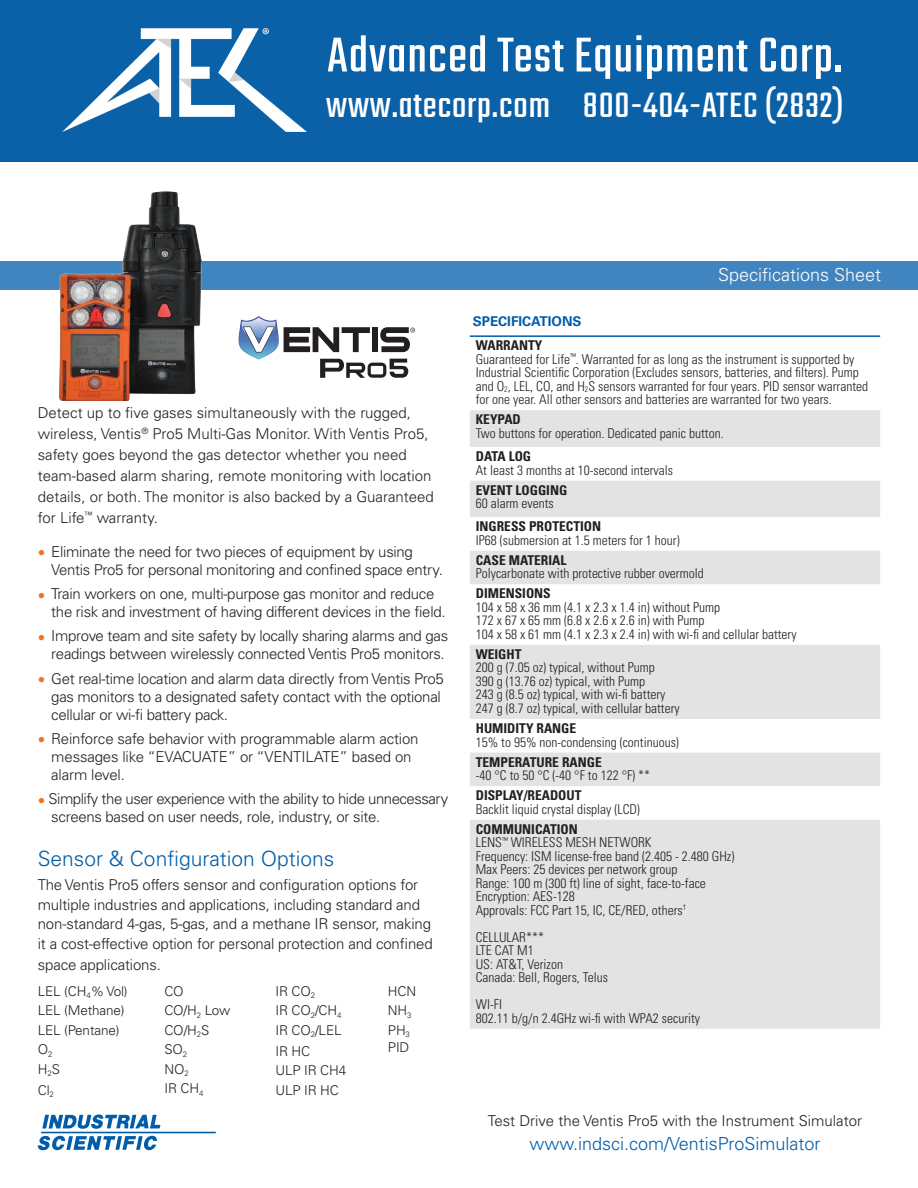
<style>
.page{position:relative;width:918px;height:1188px;background:#fff}
.page>*{position:absolute;margin:0;border:0;box-sizing:border-box;transform-origin:0 0}
.t1{font:54px "Teko";letter-spacing:.02em;color:#fff}
.t2{font:39px "Teko";letter-spacing:.02em;color:#fff}
.t3{font:300 21px "Univers LT Std";color:#015dab}
.t4{font:300 18px "Univers LT Std";color:#015dab}
.t5{font:300 18px "Univers LT Std";color:#fff}
.t6{font:300 15px/18px "Univers LT Std";letter-spacing:-.02em;color:#231f20}
.t7{font:300 15px/21px "Univers LT Std";color:#231f20}
.t8{font:300 condensed 13.5px/13.5px "Univers LT Std";color:#231f20}
.t9{font:300 13.5px "Univers LT Std";letter-spacing:-.01em;color:#231f20}
.t10{font:700 condensed 13.5px "Univers LT Std";color:#231f20}
.t11{font:700 13.5px "Univers LT Std";color:#015dab}
.s1{color:#f07523}
.s2{font-weight:700}
</style>
<div class="page">
<div style="left:0;top:261px;width:918px;height:29px;background:#4085c0"></div>
<svg style="left:238px;top:316px;width:177px;height:62px"></svg>
<img style="left:59px;top:191px;width:143px;height:209px">
<svg style="left:42px;top:1114px;width:119px;height:15px"></svg>
<hr style="left:41px;top:1132px;width:175px;height:1px;background:#015dab">
<svg style="left:37px;top:1136px;width:120px;height:14px"></svg>
<svg style="left:470px;top:410px;width:410px;height:619px;fill:#e3e3e3"></svg>
<hr style="left:470px;top:335px;width:410px;height:2px;background:#015dab">
<div style="left:0;top:0;width:918px;height:162px;background:#0b61a8"></div>
<img style="left:63px;top:28px;width:243px;height:103px">
<h1 class="t1" style="left:327px;top:25px;width:517px">Advanced Test Equipment Corp.</h1>
<h2 class="t2" style="left:326px;top:83px;width:519px">www.atecorp.com 800-404-ATEC (2832)</h2>
<p class="t7" style="left:38px;top:402px;width:398px">Detect up to five gases simultaneously with the rugged, wireless, Ventis<sup>®</sup> Pro5 Multi-Gas Monitor. With Ventis Pro5, safety goes beyond the gas detector whether you need team-based alarm sharing, remote monitoring with location details, or both. The monitor is also backed by a Guaranteed for Life<sup>™</sup> warranty.</p>
<p class="t6" style="left:51px;top:543px;width:393px;text-indent:-14px"><span class="s1">•</span> Eliminate the need for two pieces of equipment by using<br>Ventis Pro5 for personal monitoring and confined space entry.</p>
<p class="t6" style="left:51px;top:585px;width:396px;text-indent:-14px"><span class="s1">•</span> Train workers on one, multi-purpose gas monitor and reduce the risk and investment of having different devices in the field.</p>
<p class="t6" style="left:38px;top:627px;width:412px;text-align:right"><span class="s1">•</span> Improve team and site safety by locally sharing alarms and gas readings between wirelessly connected Ventis Pro5 monitors.</p>
<p class="t6" style="left:51px;top:669px;width:394px;text-indent:-14px"><span class="s1">•</span> Get real-time location and alarm data directly from Ventis Pro5 gas monitors to a designated safety contact with the optional cellular or wi-fi battery pack.</p>
<p class="t6" style="left:51px;top:730px;width:369px;text-indent:-14px"><span class="s1">•</span> Reinforce safe behavior with programmable alarm action messages like “EVACUATE” or “VENTILATE” based on alarm level.</p>
<p class="t6" style="left:51px;top:790px;width:398px;text-indent:-14px"><span class="s1">•</span> Simplify the user experience with the ability to hide unnecessary screens based on user needs, role, industry, or site.</p>
<p class="t3" style="left:38px;top:846px;width:298px">Sensor &amp; Configuration Options</p>
<p class="t6" style="left:38px;top:875px;width:396px;line-height:19.5px">The Ventis Pro5 offers sensor and configuration options for multiple industries and applications, including standard and non-standard 4-gas, 5-gas, and a methane IR sensor, making it a cost-effective option for personal protection and confined</p>
<p class="t6" style="left:38px;top:955px;width:125px">space applications.</p>
<p class="t9" style="left:38px;top:983px;width:91px">LEL (CH<sub>4</sub>% Vol)</p>
<p class="t9" style="left:38px;top:1002px;width:88px">LEL (Methane)</p>
<p class="t9" style="left:38px;top:1022px;width:83px">LEL (Pentane)</p>
<p class="t9" style="left:38px;top:1041px;width:16px">O<sub>2</sub></p>
<p class="t9" style="left:38px;top:1061px;width:24px">H<sub>2</sub>S</p>
<p class="t9" style="left:38px;top:1082px;width:18px">Cl<sub>2</sub></p>
<p class="t9" style="left:388px;top:983px;width:30px">HCN</p>
<p class="t9" style="left:388px;top:1002px;width:25px">NH<sub>3</sub></p>
<p class="t9" style="left:388px;top:1022px;width:24px">PH<sub>3</sub></p>
<p class="t9" style="left:388px;top:1039px;width:23px">PID</p>
<p class="t9" style="left:164px;top:983px;width:21px">CO</p>
<p class="t9" style="left:164px;top:1002px;width:67px">CO/H<sub>2</sub> Low</p>
<p class="t9" style="left:164px;top:1022px;width:47px">CO/H<sub>2</sub>S</p>
<p class="t9" style="left:164px;top:1041px;width:24px">SO<sub>2</sub></p>
<p class="t9" style="left:164px;top:1061px;width:26px">NO<sub>2</sub></p>
<p class="t9" style="left:164px;top:1080px;width:40px">IR CH<sub>4</sub></p>
<p class="t9" style="left:275px;top:983px;width:41px">IR CO<sub>2</sub></p>
<p class="t9" style="left:275px;top:1002px;width:68px">IR CO<sub>2</sub>/CH<sub>4</sub></p>
<p class="t9" style="left:275px;top:1022px;width:68px">IR CO<sub>2</sub>/LEL</p>
<p class="t9" style="left:275px;top:1043px;width:36px">IR HC</p>
<p class="t9" style="left:275px;top:1062px;width:72px">ULP IR CH4</p>
<p class="t9" style="left:275px;top:1082px;width:65px">ULP IR HC</p>
<p class="t5" style="left:718px;top:263px;width:165px">Specifications Sheet</p>
<p class="t11" style="left:473px;top:313px;width:110px">SPECIFICATIONS</p>
<p class="t8" style="left:476px;top:339px;width:394px"><span class="s2">WARRANTY<br></span>Guaranteed for Life<sup>™</sup>. Warranted for as long as the instrument is supported by Industrial Scientific Corporation (Excludes sensors, batteries, and filters). Pump and O<sub>2</sub>, LEL, CO, and H<sub>2</sub>S sensors warranted for four years. PID sensor warranted for one year. All other sensors and batteries are warranted for two years.</p>
<p class="t10" style="left:476px;top:411px;width:47px">KEYPAD</p>
<p class="t8" style="left:476px;top:426px;width:249px">Two buttons for operation. Dedicated panic button.</p>
<p class="t10" style="left:476px;top:448px;width:57px">DATA LOG</p>
<p class="t8" style="left:476px;top:463px;width:199px">At least 3 months at 10-second intervals</p>
<p class="t10" style="left:476px;top:482px;width:93px">EVENT LOGGING</p>
<p class="t8" style="left:476px;top:497px;width:79px">60 alarm events</p>
<p class="t10" style="left:476px;top:518px;width:127px">INGRESS PROTECTION</p>
<p class="t8" style="left:476px;top:533px;width:205px">IP68 (submersion at 1.5 meters for 1 hour)</p>
<p class="t10" style="left:476px;top:552px;width:92px">CASE MATERIAL</p>
<p class="t8" style="left:476px;top:567px;width:229px">Polycarbonate with protective rubber overmold</p>
<p class="t10" style="left:476px;top:585px;width:77px">DIMENSIONS</p>
<p class="t8" style="left:476px;top:600px;width:322px">104 x 58 x 36 mm (4.1 x 2.3 x 1.4 in) without Pump<br>172 x 67 x 65 mm (6.8 x 2.6 x 2.6 in) with Pump<br>104 x 58 x 61 mm (4.1 x 2.3 x 2.4 in) with wi-fi and cellular battery</p>
<p class="t10" style="left:476px;top:646px;width:47px">WEIGHT</p>
<p class="t8" style="left:476px;top:661px;width:205px">200 g (7.05 oz) typical, without Pump<br>390 g (13.76 oz) typical, with Pump<br>243 g (8.5 oz) typical, with wi-fi battery 247 g (8.7 oz) typical, with cellular battery</p>
<p class="t10" style="left:476px;top:720px;width:102px">HUMIDITY RANGE</p>
<p class="t8" style="left:476px;top:735px;width:205px">15% to 95% non-condensing (continuous)</p>
<p class="t10" style="left:476px;top:754px;width:127px">TEMPERATURE RANGE</p>
<p class="t8" style="left:476px;top:769px;width:176px">-40 °C to 50 °C (-40 °F to 122 °F) **</p>
<p class="t10" style="left:476px;top:787px;width:107px">DISPLAY/READOUT</p>
<p class="t8" style="left:476px;top:802px;width:166px">Backlit liquid crystal display (LCD)</p>
<p class="t8" style="left:476px;top:822px;width:260px"><span class="s2">COMMUNICATION<br></span>LENS<sup>™</sup> WIRELESS MESH NETWORK<br>Frequency: ISM license-free band (2.405 - 2.480 GHz)<br>Max Peers: 25 devices per network group<br>Range: 100 m (300 ft) line of sight, face-to-face Encryption: AES-128<br>Approvals: FCC Part 15, IC, CE/RED, others<sup>†</sup></p>
<p class="t8" style="left:476px;top:930px;width:134px">CELLULAR***<br>LTE CAT M1<br>US: AT&amp;T, Verizon<br>Canada: Bell, Rogers, Telus</p>
<p class="t8" style="left:476px;top:998px;width:226px">WI-FI<br>802.11 b/g/n 2.4GHz wi-fi with WPA2 security</p>
<p class="t7" style="left:488px;top:1110px;width:376px">Test Drive the Ventis Pro5 with the Instrument Simulator</p>
<p class="t4" style="left:530px;top:1133px;width:292px">www.indsci.com/VentisProSimulator</p>
</div>
